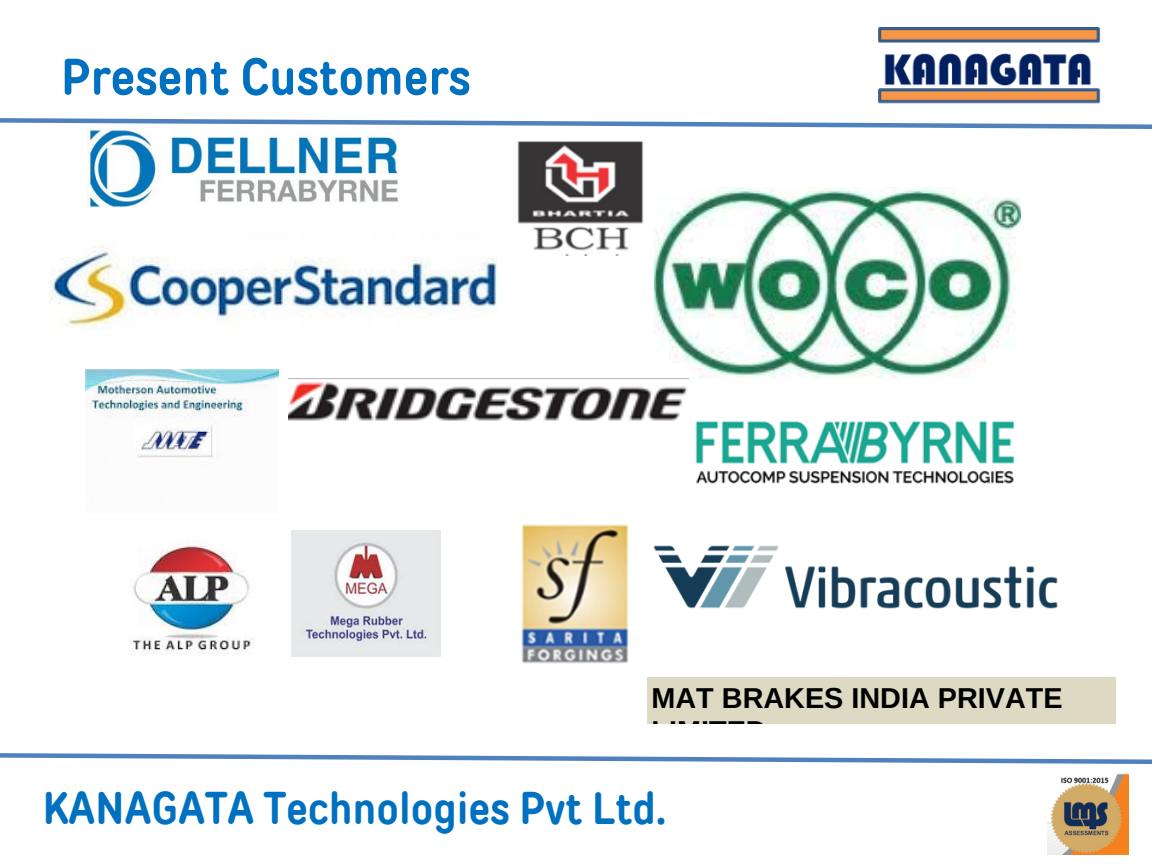
<style>
.page{position:relative;width:1152px;height:864px;background:#fff}
.page>*{position:absolute;margin:0;border:0;box-sizing:border-box;transform-origin:0 0}
.t1{font:700 51.15px "TT Rounds Condensed";letter-spacing:.01em;color:#0070c0}
.t2{font:700 44.85px "TT Rounds Condensed";letter-spacing:.01em;color:#0070c0}
.t3{font:700 28.8px/33.8px "Arimo";color:#000}
</style>
<div class="page">
<svg style="left:0;top:753px;width:1152px;height:11px"></svg>
<svg style="left:0;top:118px;width:1152px;height:11px"></svg>
<img style="left:856px;top:28px;width:296px;height:95px">
<img style="left:50px;top:207px;width:446px;height:207px">
<img style="left:655px;top:187px;width:365px;height:192px">
<img style="left:1048px;top:773px;width:81px;height:81px">
<img style="left:130px;top:541px;width:124px;height:114px">
<img style="left:86px;top:369px;width:192px;height:89px">
<img style="left:695px;top:421px;width:319px;height:63px">
<img style="left:292px;top:530px;width:148px;height:126px">
<img style="left:521px;top:524px;width:108px;height:140px">
<img style="left:289px;top:378px;width:399px;height:43px">
<div style="left:647px;top:677px;width:468px;height:47px;background:#ddd9c3"></div>
<img style="left:653px;top:545px;width:405px;height:64px">
<img style="left:517px;top:141px;width:127px;height:115px">
<img style="left:87px;top:129px;width:312px;height:78px">
<p class="t1" style="left:61px;top:46px;width:411px">Present Customers</p>
<p class="t3" style="left:652px;top:681px;width:413px">MAT BRAKES INDIA PRIVATE<br>LIMITED</p>
<h1 class="t2" style="left:42px;top:781px;width:625px">KANAGATA Technologies Pvt Ltd.</h1>
</div>
